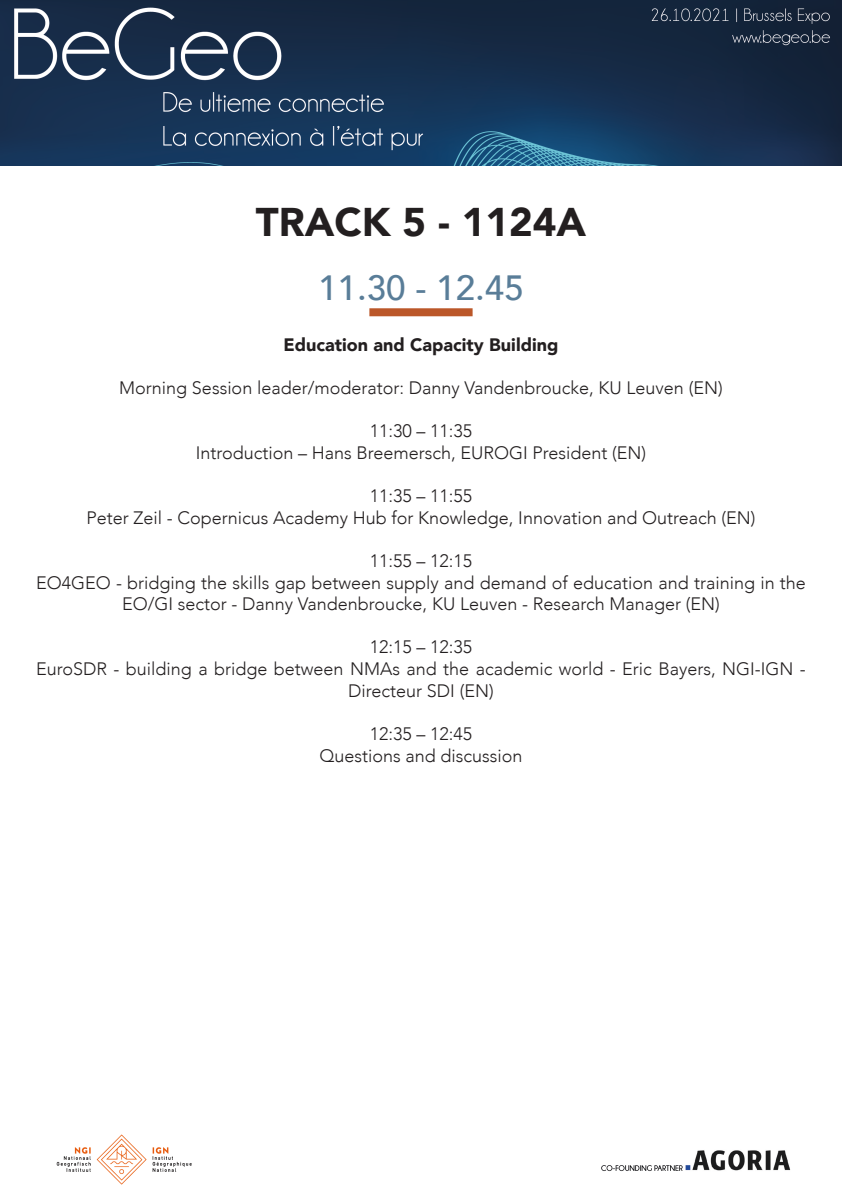
<style>
.page{position:relative;width:842px;height:1191px;background:#fff}
.page>*{position:absolute;margin:0;border:0;box-sizing:border-box;transform-origin:0 0}
.t1{font:900 40px "Avenir";color:#231f20}
.t2{font:500 35px "Avenir";color:#597d98}
.t3{font:300 18px/21.6px "Avenir";color:#231f20;text-align:center}
.t4{font:900 18px "Avenir";color:#231f20}
</style>
<div class="page">
<img style="left:0;top:0;width:842px;height:166px">
<img style="left:56px;top:1134px;width:735px;height:51px">
<div style="left:369px;top:308px;width:104px;height:8px;background:#bb5729"></div>
<p class="t1" style="left:256px;top:188px;width:332px">TRACK 5 - 1124A</p>
<p class="t2" style="left:318px;top:258px;width:207px">11.30 - 12.45</p>
<p class="t4" style="left:284px;top:329px;width:276px">Education and Capacity Building</p>
<p class="t3" style="left:119px;top:377px;width:605px">Morning Session leader/moderator: Danny Vandenbroucke, KU Leuven (EN)</p>
<p class="t3" style="left:370px;top:420px;width:104px">11:30 – 11:35</p>
<p class="t3" style="left:196px;top:442px;width:452px">Introduction – Hans Breemersch, EUROGI President (EN)</p>
<p class="t3" style="left:370px;top:485px;width:104px">11:35 – 11:55</p>
<p class="t3" style="left:86px;top:507px;width:671px">Peter Zeil - Copernicus Academy Hub for Knowledge, Innovation and Outreach (EN)</p>
<p class="t3" style="left:370px;top:550px;width:104px">11:55 – 12:15</p>
<p class="t3" style="left:36px;top:571px;width:771px">EO4GEO - bridging the skills gap between supply and demand of education and training in the<br>EO/GI sector - Danny Vandenbroucke, KU Leuven - Research Manager (EN)</p>
<p class="t3" style="left:370px;top:636px;width:104px">12:15 – 12:35</p>
<p class="t3" style="left:36px;top:658px;width:771px">EuroSDR - building a bridge between NMAs and the academic world - Eric Bayers, NGI-IGN -<br>Directeur SDI (EN)</p>
<p class="t3" style="left:370px;top:723px;width:104px">12:35 – 12:45</p>
<p class="t3" style="left:319px;top:744px;width:205px">Questions and discussion</p>
</div>
